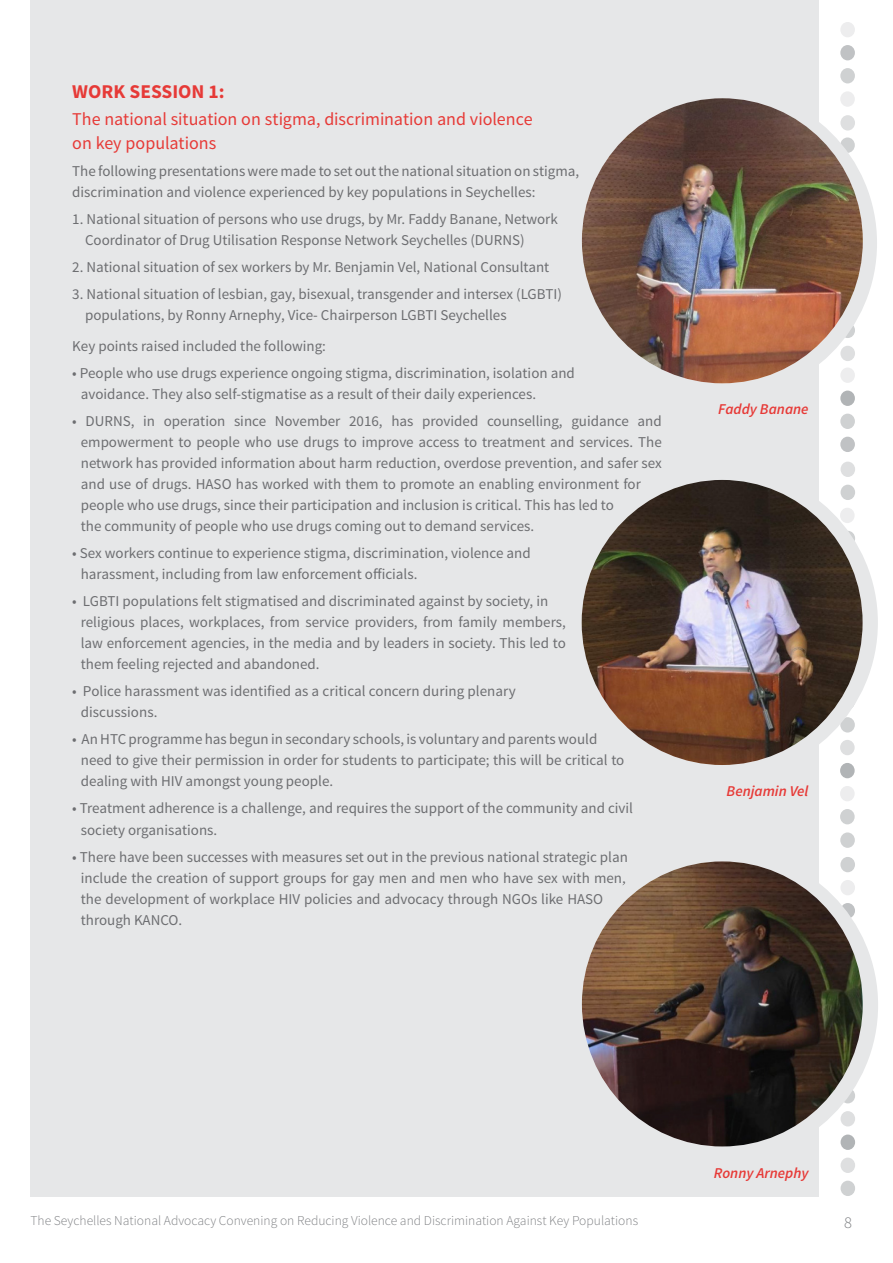
<style>
.page{position:relative;width:893px;height:1263px;background:#fff}
.page>*{position:absolute;margin:0;border:0;box-sizing:border-box;transform-origin:0 0}
.t1{font:700 19.5px "Source Sans Pro";color:#e63a37}
.t2{font:18px/24px "Source Sans Pro";color:#e63a37}
.t3{font:300 16.5px "Source Sans Pro";color:#808285}
.t4{font:15px/21px "Source Sans Pro";color:#6d6e71}
.t5{font:italic 600 15px "Source Sans Pro";color:#e63a37}
.t6{font:300 13.5px "Source Sans Pro";color:#808285}
</style>
<div class="page">
<div style="left:31px;top:0;width:788px;height:1196px;background:#e6e7e8"></div>
<div style="left:841px;top:462px;width:14px;height:15px;background:#dedfe0;border-radius:50%"></div>
<div style="left:840px;top:391px;width:15px;height:15px;background:#b1b4b6;border-radius:50%"></div>
<div style="left:840px;top:414px;width:15px;height:15px;background:#cfd1d2;border-radius:50%"></div>
<div style="left:840px;top:437px;width:15px;height:15px;background:#c0c2c4;border-radius:50%"></div>
<div style="left:840px;top:91px;width:15px;height:16px;background:#ededee;border-radius:50%"></div>
<div style="left:840px;top:22px;width:15px;height:15px;background:#ededee;border-radius:50%"></div>
<div style="left:840px;top:45px;width:15px;height:15px;background:#c0c2c4;border-radius:50%"></div>
<div style="left:840px;top:68px;width:15px;height:15px;background:#cfd1d2;border-radius:50%"></div>
<div style="left:840px;top:832px;width:15px;height:16px;background:#cfd1d2;border-radius:50%"></div>
<div style="left:840px;top:763px;width:15px;height:15px;background:#b1b4b6;border-radius:50%"></div>
<div style="left:840px;top:786px;width:15px;height:15px;background:#ededee;border-radius:50%"></div>
<div style="left:840px;top:809px;width:15px;height:15px;background:#cfd1d2;border-radius:50%"></div>
<div style="left:840px;top:1134px;width:15px;height:16px;background:#b1b4b6;border-radius:50%"></div>
<div style="left:840px;top:1157px;width:15px;height:16px;background:#dedfe0;border-radius:50%"></div>
<div style="left:840px;top:1181px;width:15px;height:15px;background:#cfd1d2;border-radius:50%"></div>
<div style="left:840px;top:857px;width:15px;height:15px;background:#cfd1d2;border-radius:50%"></div>
<div style="left:566px;top:467px;width:312px;height:311px;background:#e6e7e8;border-radius:50%"></div>
<img style="left:582px;top:480px;width:281px;height:285px">
<div style="left:566px;top:87px;width:311px;height:312px;background:#e6e7e8;border-radius:50%"></div>
<img style="left:582px;top:98px;width:281px;height:285px">
<div style="left:567px;top:849px;width:311px;height:312px;background:#e6e7e8;border-radius:50%"></div>
<img style="left:582px;top:861px;width:281px;height:285px">
<h1 class="t1" style="left:72px;top:79px;width:154px">WORK SESSION 1:</h1>
<p class="t2" style="left:72px;top:107px;width:462px">The national situation on stigma, discrimination and violence on key populations</p>
<p class="t4" style="left:72px;top:161px;width:509px">The following presentations were made to set out the national situation on stigma, discrimination and violence experienced by key populations in Seychelles:</p>
<p class="t4" style="left:85px;top:209px;width:474px;text-indent:-13px">1. National situation of persons who use drugs, by Mr. Faddy Banane, Network<br>Coordinator of Drug Utilisation Response Network Seychelles (DURNS)</p>
<p class="t4" style="left:72px;top:257px;width:479px">2. National situation of sex workers by Mr. Benjamin Vel, National Consultant</p>
<p class="t4" style="left:85px;top:284px;width:478px;text-indent:-13px">3. National situation of lesbian, gay, bisexual, transgender and intersex (LGBTI) populations, by Ronny Arnephy, Vice- Chairperson LGBTI Seychelles</p>
<p class="t4" style="left:72px;top:336px;width:255px">Key points raised included the following:</p>
<p class="t4" style="left:81px;top:363px;width:496px;text-indent:-9px">• People who use drugs experience ongoing stigma, discrimination, isolation and avoidance. They also self-stigmatise as a result of their daily experiences.</p>
<p class="t4" style="left:81px;top:411px;width:583px;text-indent:-9px">• DURNS, in operation since November 2016, has provided counselling, guidance and empowerment to people who use drugs to improve access to treatment and services. The network has provided information about harm reduction, overdose prevention, and safer sex and use of drugs. HASO has worked with them to promote an enabling environment for people who use drugs, since their participation and inclusion is critical. This has led to<br>the community of people who use drugs coming out to demand services.</p>
<p class="t4" style="left:81px;top:543px;width:451px;text-indent:-9px">• Sex workers continue to experience stigma, discrimination, violence and harassment, including from law enforcement officials.</p>
<p class="t4" style="left:81px;top:591px;width:486px;text-indent:-9px">• LGBTI populations felt stigmatised and discriminated against by society, in religious places, workplaces, from service providers, from family members, law enforcement agencies, in the media and by leaders in society. This led to them feeling rejected and abandoned.</p>
<p class="t4" style="left:81px;top:681px;width:437px;text-indent:-9px">• Police harassment was identified as a critical concern during plenary discussions.</p>
<p class="t4" style="left:81px;top:729px;width:545px;text-indent:-9px">• An HTC programme has begun in secondary schools, is voluntary and parents would need to give their permission in order for students to participate; this will be critical to dealing with HIV amongst young people.</p>
<p class="t4" style="left:81px;top:798px;width:554px;text-indent:-9px">• Treatment adherence is a challenge, and requires the support of the community and civil society organisations.</p>
<p class="t4" style="left:81px;top:846px;width:549px;text-indent:-9px">• There have been successes with measures set out in the previous national strategic plan include the creation of support groups for gay men and men who have sex with men, the development of workplace HIV policies and advocacy through NGOs like HASO through KANCO.</p>
<p class="t5" style="left:718px;top:400px;width:92px">Faddy Banane</p>
<p class="t5" style="left:726px;top:782px;width:83px">Benjamin Vel</p>
<p class="t6" style="left:31px;top:1212px;width:609px">The Seychelles National Advocacy Convening on Reducing Violence and Discrimination Against Key Populations</p>
<p class="t5" style="left:714px;top:1163px;width:96px">Ronny Arnephy</p>
<p class="t3" style="left:844px;top:1212px;width:9px">8</p>
</div>
